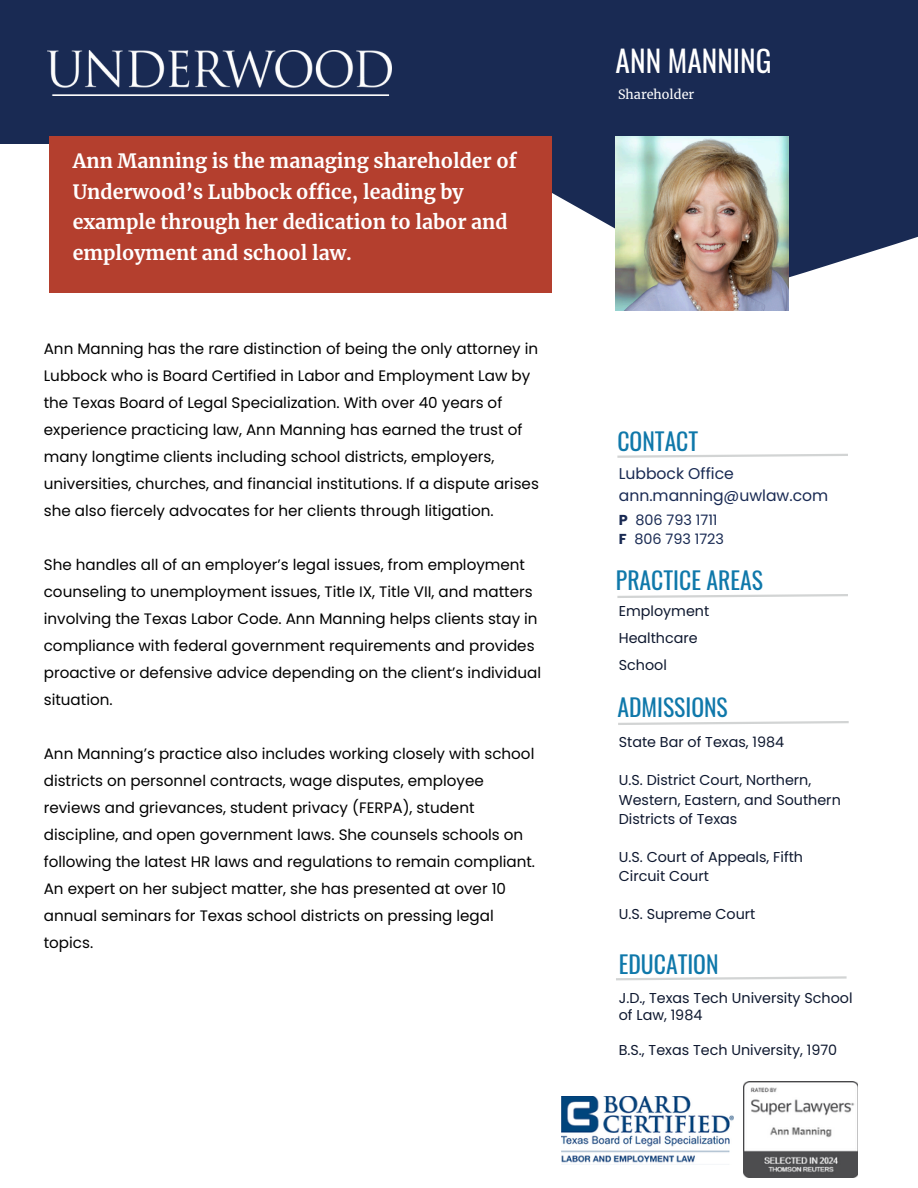
<style>
.page{position:relative;width:918px;height:1188px;background:#fff}
.page>*{position:absolute;margin:0;border:0;box-sizing:border-box;transform-origin:0 0}
.t1{font:29.4px "Oswald";color:#fff}
.t2{font:23.7px "Oswald";color:#0f78aa}
.t3{font:700 19.5px/30.3px "Merriweather";color:#fff}
.t4{font:15.6px "Poppins";color:#192a53}
.t5{font:15.15px/27px "Poppins";color:#000}
.t6{font:14.4px/19.2px "Poppins";color:#192a53}
.t7{font:14.25px/19.2px "Poppins";color:#0e182f}
.t8{font:12.6px "Merriweather";color:#fff}
.s1{font-weight:700}
</style>
<div class="page">
<div style="left:0;top:0;width:794px;height:144px;background:#192a53"></div>
<svg style="left:220px;top:0;width:698px;height:292px"></svg>
<img style="left:48px;top:50px;width:344px;height:45px">
<svg style="left:617px;top:594px;width:231px;height:4px"></svg>
<svg style="left:618px;top:721px;width:231px;height:4px"></svg>
<svg style="left:616px;top:976px;width:231px;height:5px"></svg>
<div style="left:49px;top:136px;width:503px;height:157px;background:#b43f2e"></div>
<svg style="left:617px;top:453px;width:231px;height:5px"></svg>
<img style="left:616px;top:136px;width:173px;height:174px">
<img style="left:562px;top:1096px;width:172px;height:69px">
<img style="left:744px;top:1081px;width:113px;height:96px">
<p class="t3" style="left:73px;top:146px;width:445px">Ann Manning is the managing shareholder of Underwood’s Lubbock office, leading by example through her dedication to labor and employment and school law.</p>
<p class="t5" style="left:44px;top:335px;width:497px">Ann Manning has the rare distinction of being the only attorney in Lubbock who is Board Certified in Labor and Employment Law by the Texas Board of Legal Specialization. With over 40 years of experience practicing law, Ann Manning has earned the trust of many longtime clients including school districts, employers, universities, churches, and financial institutions. If a dispute arises she also fiercely advocates for her clients through litigation.</p>
<h5 class="t5" style="left:44px;top:551px;width:499px">She handles all of an employer’s legal issues, from employment counseling to unemployment issues, Title IX, Title VII, and matters involving the Texas Labor Code. Ann Manning helps clients stay in compliance with federal government requirements and provides proactive or defensive advice depending on the client’s individual situation.</h5>
<h5 class="t5" style="left:44px;top:740px;width:493px">Ann Manning’s practice also includes working closely with school districts on personnel contracts, wage disputes, employee reviews and grievances, student privacy (FERPA), student discipline, and open government laws. She counsels schools on following the latest HR laws and regulations to remain compliant.<br>An expert on her subject matter, she has presented at over 10 annual seminars for Texas school districts on pressing legal topics.</h5>
<h2 class="t1" style="left:616px;top:38px;width:157px">ANN MANNING</h2>
<h5 class="t8" style="left:618px;top:86px;width:78px">Shareholder</h5>
<p class="t2" style="left:617px;top:423px;width:82px">CONTACT</p>
<p class="t4" style="left:619px;top:463px;width:117px">Lubbock Office</p>
<h5 class="t4" style="left:619px;top:484px;width:211px">ann.manning@uwlaw.com</h5>
<h2 class="t6" style="left:619px;top:510px;width:107px"><span class="s1">P</span> 806 793 1711<br><span class="s1">F</span> 806 793 1723</h2>
<h5 class="t2" style="left:616px;top:562px;width:148px">PRACTICE AREAS</h5>
<h5 class="t7" style="left:619px;top:598px;width:92px;line-height:27px">Employment<br>Healthcare</h5>
<h5 class="t7" style="left:619px;top:656px;width:50px">School</h5>
<h5 class="t2" style="left:617px;top:689px;width:112px">ADMISSIONS</h5>
<h5 class="t7" style="left:619px;top:733px;width:167px">State Bar of Texas, 1984</h5>
<h2 class="t7" style="left:619px;top:771px;width:224px">U.S. District Court, Northern,<br>Western, Eastern, and Southern<br>Districts of Texas</h2>
<h5 class="t7" style="left:619px;top:847px;width:186px">U.S. Court of Appeals, Fifth<br>Circuit Court</h5>
<p class="t7" style="left:619px;top:905px;width:138px">U.S. Supreme Court</p>
<h4 class="t2" style="left:619px;top:946px;width:101px">EDUCATION</h4>
<h2 class="t7" style="left:619px;top:990px;width:235px;line-height:16.8px">J.D., Texas Tech University School of Law, 1984</h2>
<h5 class="t7" style="left:619px;top:1040px;width:220px">B.S., Texas Tech University, 1970</h5>
</div>
